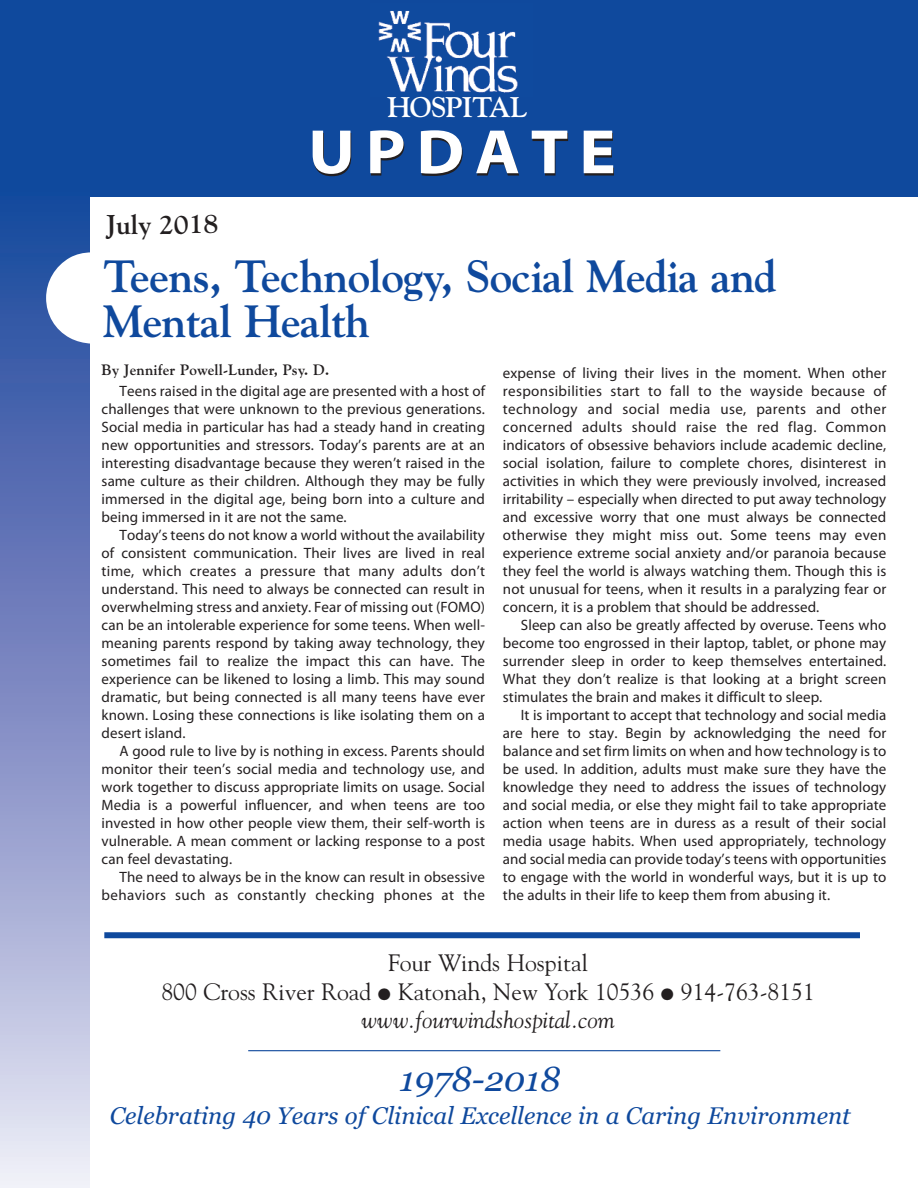
<style>
.page{position:relative;width:918px;height:1188px;background:#fff}
.page>*{position:absolute;margin:0;border:0;box-sizing:border-box;transform-origin:0 0}
.t1{font:700 63.15px "Myriad Pro";letter-spacing:.155em;color:#fff;scale:1.09 1}
.t2{font:700 45px/45px "Goudy";letter-spacing:-.015em;color:#0f499d}
.t3{font:italic 34.5px "Georgia";color:#0f499d}
.t4{font:700 28.35px "Goudy";letter-spacing:-.035em;color:#fff}
.t5{font:700 27px "Goudy";letter-spacing:-.015em;color:#231f20}
.t6{font:italic 24px "Georgia";color:#0f499d}
.t7{font:23.7px/28.5px "Goudy";color:#231f20;text-align:center}
.t8{font:15px/18px "Myriad Pro";letter-spacing:.005em;color:#231f20;text-align:justify}
.t9{font:15px/18px "Myriad Pro";letter-spacing:.025em;color:#231f20;text-align:right}
.t10{font:700 15px "Goudy";letter-spacing:.005em;color:#231f20}
.s1{font-style:italic}
</style>
<div class="page">
<div style="left:0;top:0;width:918px;height:197px;background:#0f499d"></div>
<img style="left:378px;top:10px;width:140px;height:83px">
<div style="left:0;top:189px;width:90px;height:999px;background:linear-gradient(to bottom,#153e98,#eae2f2)"></div>
<div style="left:104px;top:932px;width:756px;height:6px;background:#0f499d"></div>
<hr style="left:248px;top:1050px;width:472px;height:1px;background:#0f499d">
<svg style="left:46px;top:252px;width:44px;height:92px;background:#2c55a4"></svg>
<h3 class="t4" style="left:387px;top:91px;width:142px">HOSPITAL</h3>
<h1 class="t1" style="left:308px;top:128px;width:284px">UPDATE</h1>
<h3 class="t5" style="left:106px;top:209px;width:114px">July 2018</h3>
<h2 class="t2" style="left:103px;top:254px;width:675px">Teens, Technology, Social Media and<br>Mental Health</h2>
<p class="t10" style="left:102px;top:361px;width:229px">By Jennifer Powell-Lunder, Psy. D.</p>
<p class="t8" style="left:102px;top:383px;width:385px;text-indent:18px">Teens raised in the digital age are presented with a host of challenges that were unknown to the previous generations.<br>Social media in particular has had a steady hand in creating new opportunities and stressors. Today’s parents are at an interesting disadvantage because they weren’t raised in the same culture as their children. Although they may be fully immersed in the digital age, being born into a culture and being immersed in it are not the same.</p>
<p class="t8" style="left:102px;top:527px;width:385px;text-indent:18px">Today’s teens do not know a world without the availability of consistent communication. Their lives are lived in real time, which creates a pressure that many adults don’t understand. This need to always be connected can result in overwhelming stress and anxiety. Fear of missing out (FOMO) can be an intolerable experience for some teens. When well&shy;meaning parents respond by taking away technology, they sometimes fail to realize the impact this can have. The experience can be likened to losing a limb. This may sound dramatic, but being connected is all many teens have ever known. Losing these connections is like isolating them on a desert island.</p>
<p class="t8" style="left:102px;top:743px;width:385px;text-indent:18px">A good rule to live by is nothing in excess. Parents should monitor their teen’s social media and technology use, and work together to discuss appropriate limits on usage. Social Media is a powerful influencer, and when teens are too invested in how other people view them, their self-worth is vulnerable. A mean comment or lacking response to a post can feel devastating.</p>
<p class="t9" style="left:102px;top:869px;width:385px">The need to always be in the know can result in obsessive behaviors such as constantly checking phones at the</p>
<p class="t8" style="left:503px;top:365px;width:385px">expense of living their lives in the moment. When other responsibilities start to fall to the wayside because of technology and social media use, parents and other concerned adults should raise the red flag. Common indicators of obsessive behaviors include academic decline, social isolation, failure to complete chores, disinterest in activities in which they were previously involved, increased irritability – especially when directed to put away technology and excessive worry that one must always be connected otherwise they might miss out. Some teens may even experience extreme social anxiety and/or paranoia because they feel the world is always watching them. Though this is not unusual for teens, when it results in a paralyzing fear or concern, it is a problem that should be addressed.</p>
<p class="t8" style="left:503px;top:617px;width:385px;text-indent:18px">Sleep can also be greatly affected by overuse. Teens who become too engrossed in their laptop, tablet, or phone may surrender sleep in order to keep themselves entertained.<br>What they don’t realize is that looking at a bright screen stimulates the brain and makes it difficult to sleep.</p>
<p class="t8" style="left:503px;top:707px;width:385px;text-indent:18px">It is important to accept that technology and social media are here to stay. Begin by acknowledging the need for balance and set firm limits on when and how technology is to be used. In addition, adults must make sure they have the knowledge they need to address the issues of technology and social media, or else they might fail to take appropriate action when teens are in duress as a result of their social media usage habits. When used appropriately, technology and social media can provide today’s teens with opportunities to engage with the world in wonderful ways, but it is up to the adults in their life to keep them from abusing it.</p>
<h3 class="t7" style="left:161px;top:949px;width:655px">Four Winds Hospital<br>800 Cross River Road ● Katonah, New York 10536 ● 914-763-8151 <span class="s1">www.fourwindshospital.com</span></h3>
<h3 class="t3" style="left:400px;top:1059px;width:162px">1978-2018</h3>
<h3 class="t6" style="left:110px;top:1102px;width:742px">Celebrating 40 Years of Clinical Excellence in a Caring Environment</h3>
</div>
